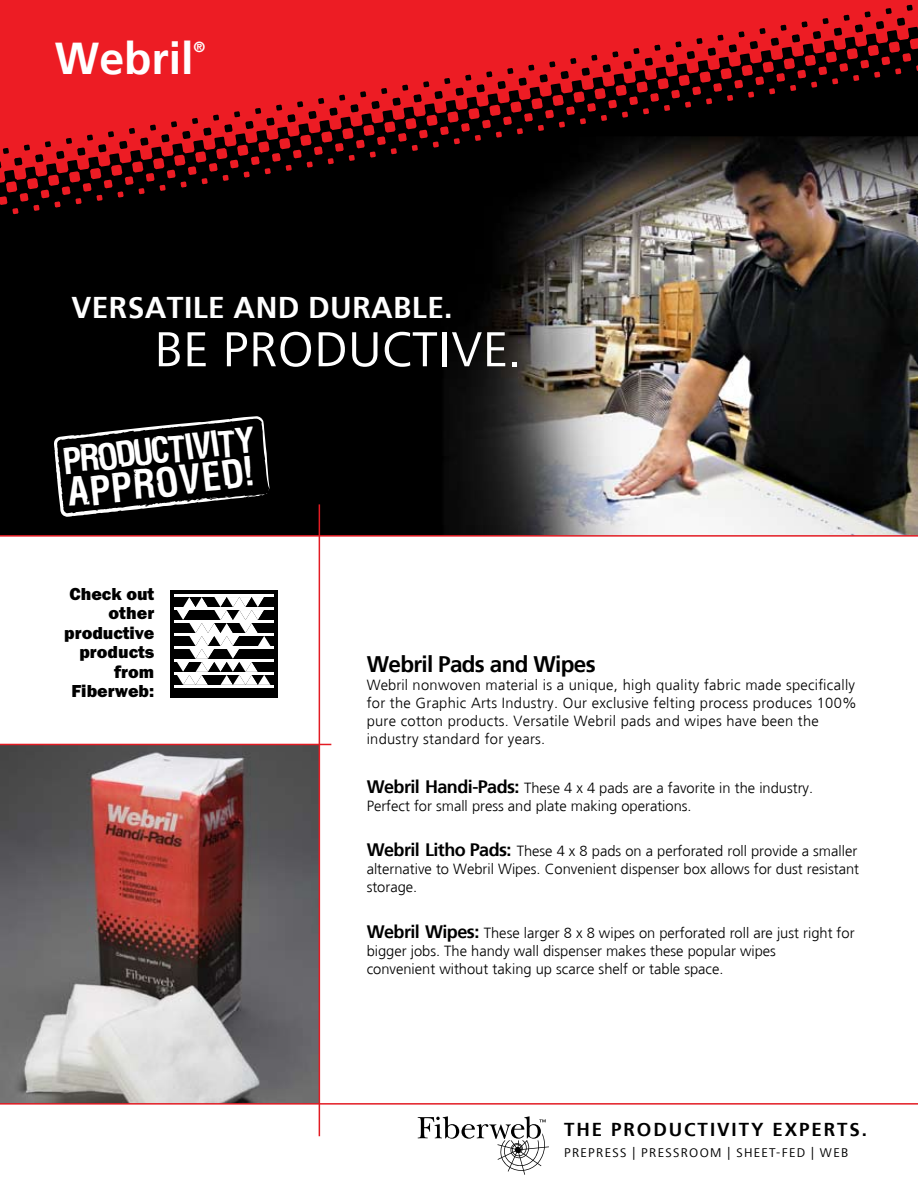
<style>
.page{position:relative;width:918px;height:1188px;background:#fff}
.page>*{position:absolute;margin:0;border:0;box-sizing:border-box;transform-origin:0 0}
.t1{font:51px "Frutiger Next LT";letter-spacing:.015em;color:#fff}
.t2{font:700 44.55px "Frutiger";color:#fff}
.t3{font:38.55px "Dirtyhouse";color:#fff}
.t4{font:34.65px "Dirtyhouse";color:#fff}
.t5{font:700 30px "Frutiger";letter-spacing:.015em;color:#fff}
.t6{font:700 22.5px "Frutiger";letter-spacing:-.03em;color:#000}
.t7{font:700 18.75px "Frutiger";letter-spacing:.105em;color:#000}
.t8{font:800 18px/19.5px "FS Franklin Gothic H";color:#000;text-align:right}
.t9{font:700 14.85px "Frutiger";color:#fff}
.t10{font:300 14.7px/18px "Frutiger";color:#000}
.t11{font:300 14.7px/18px "Frutiger";letter-spacing:.02em;color:#000}
.t12{font:13.05px "Frutiger Next LT";letter-spacing:.105em;color:#000}
.s1{font-weight:700;font-size:18px}
</style>
<div class="page">
<img style="left:0;top:745px;width:319px;height:358px">
<img style="left:0;top:214px;width:918px;height:321px">
<hr style="left:0;top:535px;width:918px;height:2px;background:#e31b23">
<hr style="left:0;top:1103px;width:918px;height:2px;background:#e31b23">
<hr style="left:0;top:744px;width:331px;height:1px;background:#e31b23">
<svg style="left:418px;top:1116px;width:131px;height:59px"></svg>
<hr style="left:319px;top:504px;width:1px;height:632px;background:#e31b23">
<svg style="left:54px;top:416px;width:216px;height:101px;background:#111"></svg>
<svg style="left:0;top:187px;width:918px;height:27px;background:#342a27"></svg>
<svg style="left:0;top:0;width:918px;height:187px;background:#8f1419"></svg>
<div style="left:170px;top:590px;width:108px;height:108px;background:#000"></div>
<hr style="left:174px;top:685px;width:99px;height:3px;background:#fff">
<hr style="left:174px;top:672px;width:99px;height:3px;background:#fff">
<hr style="left:174px;top:659px;width:99px;height:3px;background:#fff">
<hr style="left:174px;top:646px;width:99px;height:3px;background:#fff">
<hr style="left:174px;top:633px;width:99px;height:3px;background:#fff">
<hr style="left:174px;top:620px;width:99px;height:3px;background:#fff">
<svg style="left:177px;top:597px;width:93px;height:88px"></svg>
<hr style="left:174px;top:607px;width:99px;height:3px;background:#fff">
<hr style="left:174px;top:594px;width:99px;height:3px;background:#fff">
<h2 class="t2" style="left:55px;top:32px;width:140px">Webril</h2>
<p class="t9" style="left:194px;top:38px;width:13px">®</p>
<h3 class="t5" style="left:71px;top:290px;width:383px">Versatile and durable.</h3>
<h1 class="t1" style="left:155px;top:321px;width:369px">BE PRODUCTIVE.</h1>
<h3 class="t4" style="left:61px;top:436px;width:194px;rotate:-6deg">PRODUCTIVITY</h3>
<h3 class="t3" style="left:64px;top:465px;width:188px;rotate:-6deg">APPROVED!</h3>
<p class="t8" style="left:64px;top:584px;width:92px">Check out other productive products from<br>Fiberweb:</p>
<h3 class="t6" style="left:367px;top:651px;width:231px">Webril Pads and Wipes</h3>
<p class="t11" style="left:367px;top:677px;width:492px">Webril nonwoven material is a unique, high quality fabric made specifically for the Graphic Arts Industry. Our exclusive felting process produces 100% pure cotton products. Versatile Webril pads and wipes have been the industry standard for years.</p>
<p class="t10" style="left:367px;top:779px;width:448px"><span class="s1">Webril Handi-Pads:</span> These 4 x 4 pads are a favorite in the industry.<br>Perfect for small press and plate making operations.</p>
<p class="t10" style="left:367px;top:843px;width:494px"><span class="s1">Webril Litho Pads:</span> These 4 x 8 pads on a perforated roll provide a smaller alternative to Webril Wipes. Convenient dispenser box allows for dust resistant storage.</p>
<p class="t10" style="left:367px;top:924px;width:489px"><span class="s1">Webril Wipes:</span> These larger 8 x 8 wipes on perforated roll are just right for bigger jobs. The handy wall dispenser makes these popular wipes<br>convenient without taking up scarce shelf or table space.</p>
<p class="t7" style="left:564px;top:1118px;width:304px">the productivity experts.</p>
<p class="t12" style="left:564px;top:1146px;width:9px">PREPRE</p>
<p class="t12" style="left:612px;top:1146px;width:37px">SS | PRE</p>
<p class="t12" style="left:665px;top:1146px;width:26px">SSROO</p>
<p class="t12" style="left:710px;top:1146px;width:131px">M | SHEET-FED | WEB</p>
</div>
